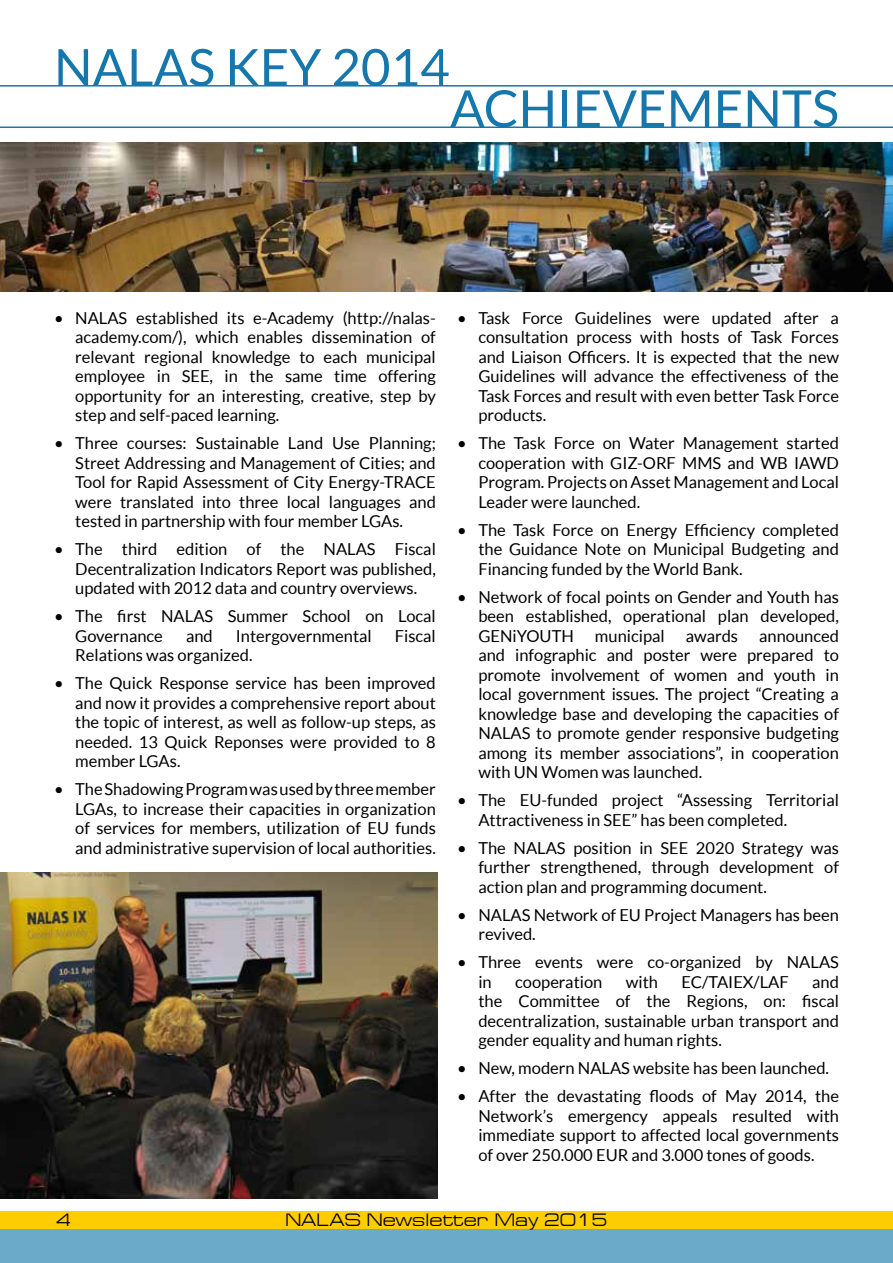
<style>
.page{position:relative;width:893px;height:1263px;background:#fff}
.page>*{position:absolute;margin:0;border:0;box-sizing:border-box;transform-origin:0 0}
.t1{font:51px "Lato";color:#1677ac}
.t2{font:18px "Europe Ext";color:#000}
.t3{font:16.5px/19.5px "Lato";color:#000;text-align:justify}
</style>
<div class="page">
<div style="left:0;top:1227px;width:893px;height:36px;background:#6caaca"></div>
<div style="left:0;top:1211px;width:893px;height:17px;background:#fc0"></div>
<hr style="left:0;top:126px;width:893px;height:2px;background:#1677ac">
<hr style="left:0;top:85px;width:893px;height:2px;background:#1677ac">
<img style="left:0;top:143px;width:893px;height:148px">
<img style="left:0;top:872px;width:437px;height:327px">
<h1 class="t1" style="left:54px;top:39px;width:397px">NALAS KEY 2014</h1>
<h1 class="t1" style="left:450px;top:80px;width:390px">ACHIEVEMENTS</h1>
<p class="t3" style="left:75px;top:308px;width:362px;text-indent:-21px">• NALAS established its e-Academy (http://nalas&shy;academy.com/), which enables dissemination of relevant regional knowledge to each municipal employee in SEE, in the same time offering opportunity for an interesting, creative, step by step and self-paced learning.</p>
<p class="t3" style="left:75px;top:433px;width:362px;text-indent:-21px">• Three courses: Sustainable Land Use Planning; Street Addressing and Management of Cities; and Tool for Rapid Assessment of City Energy-TRACE were translated into three local languages and tested in partnership with four member LGAs.</p>
<p class="t3" style="left:75px;top:539px;width:362px;text-indent:-21px">• The third edition of the NALAS Fiscal Decentralization Indicators Report was published, updated with 2012 data and country overviews.</p>
<p class="t3" style="left:75px;top:606px;width:362px;text-indent:-21px">• The first NALAS Summer School on Local<br>Governance</p>
<p class="t3" style="left:186px;top:626px;width:28px">and</p>
<p class="t3" style="left:236px;top:626px;width:137px">Intergovernmental</p>
<p class="t3" style="left:395px;top:626px;width:43px">Fiscal</p>
<p class="t3" style="left:75px;top:645px;width:179px">Relations was organized.</p>
<p class="t3" style="left:75px;top:673px;width:362px;text-indent:-21px">• The Quick Response service has been improved and now it provides a comprehensive report about the topic of interest, as well as follow-up steps, as needed. 13 Quick Reponses were provided to 8 member LGAs.</p>
<p class="t3" style="left:75px;top:779px;width:362px;text-indent:-21px">• The Shadowing Program was used by three member LGAs, to increase their capacities in organization of services for members, utilization of EU funds and administrative supervision of local authorities.</p>
<p class="t3" style="left:478px;top:308px;width:362px;text-indent:-21px">• Task Force Guidelines were updated after a consultation process with hosts of Task Forces and Liaison Officers. It is expected that the new Guidelines will advance the effectiveness of the Task Forces and result with even better Task Force products.</p>
<p class="t3" style="left:478px;top:433px;width:362px;text-indent:-21px">• The Task Force on Water Management started cooperation with GIZ-ORF MMS and WB IAWD Program. Projects on Asset Management and Local Leader were launched.</p>
<p class="t3" style="left:478px;top:520px;width:362px;text-indent:-21px">• The Task Force on Energy Efficiency completed the Guidance Note on Municipal Budgeting and Financing funded by the World Bank.</p>
<p class="t3" style="left:478px;top:587px;width:362px;text-indent:-21px">• Network of focal points on Gender and Youth has been established, operational plan developed, GENiYOUTH</p>
<p class="t3" style="left:478px;top:626px;width:362px;text-indent:281px">announced and infographic and poster were prepared to promote involvement of women and youth in local government issues. The project “Creating a knowledge base and developing the capacities of NALAS to promote gender responsive budgeting among its member associations”, in cooperation with UN Women was launched.</p>
<p class="t3" style="left:478px;top:790px;width:362px;text-indent:-21px">• The EU-funded project “Assessing Territorial<br>Attractiveness in SEE” has been completed.</p>
<p class="t3" style="left:478px;top:838px;width:362px;text-indent:-21px">• The NALAS position in SEE 2020 Strategy was further strengthened, through development of action plan and programming document.</p>
<p class="t3" style="left:478px;top:905px;width:362px;text-indent:-21px">• NALAS Network of EU Project Managers has been revived.</p>
<p class="t3" style="left:478px;top:952px;width:362px;text-indent:-21px">• Three events were co-organized by NALAS in</p>
<p class="t3" style="left:595px;top:626px;width:71px">municipal</p>
<p class="t3" style="left:686px;top:626px;width:54px">awards</p>
<p class="t3" style="left:478px;top:972px;width:362px;text-indent:334px">and the Committee of the Regions, on: fiscal decentralization, sustainable urban transport and gender equality and human rights.</p>
<p class="t3" style="left:457px;top:1058px;width:373px">• New, modern NALAS website has been launched.</p>
<p class="t3" style="left:478px;top:1086px;width:362px;text-indent:-21px">• After the devastating floods of May 2014, the Network’s emergency appeals resulted with immediate support to affected local governments of over 250.000 EUR and 3.000 tones of goods.</p>
<p class="t3" style="left:515px;top:972px;width:89px">cooperation</p>
<p class="t3" style="left:626px;top:972px;width:34px">with</p>
<p class="t3" style="left:681px;top:972px;width:109px">EC/TAIEX/LAF</p>
<p class="t2" style="left:56px;top:1210px;width:17px">4</p>
<p class="t2" style="left:285px;top:1210px;width:324px">NALAS Newsletter May 2015</p>
</div>
